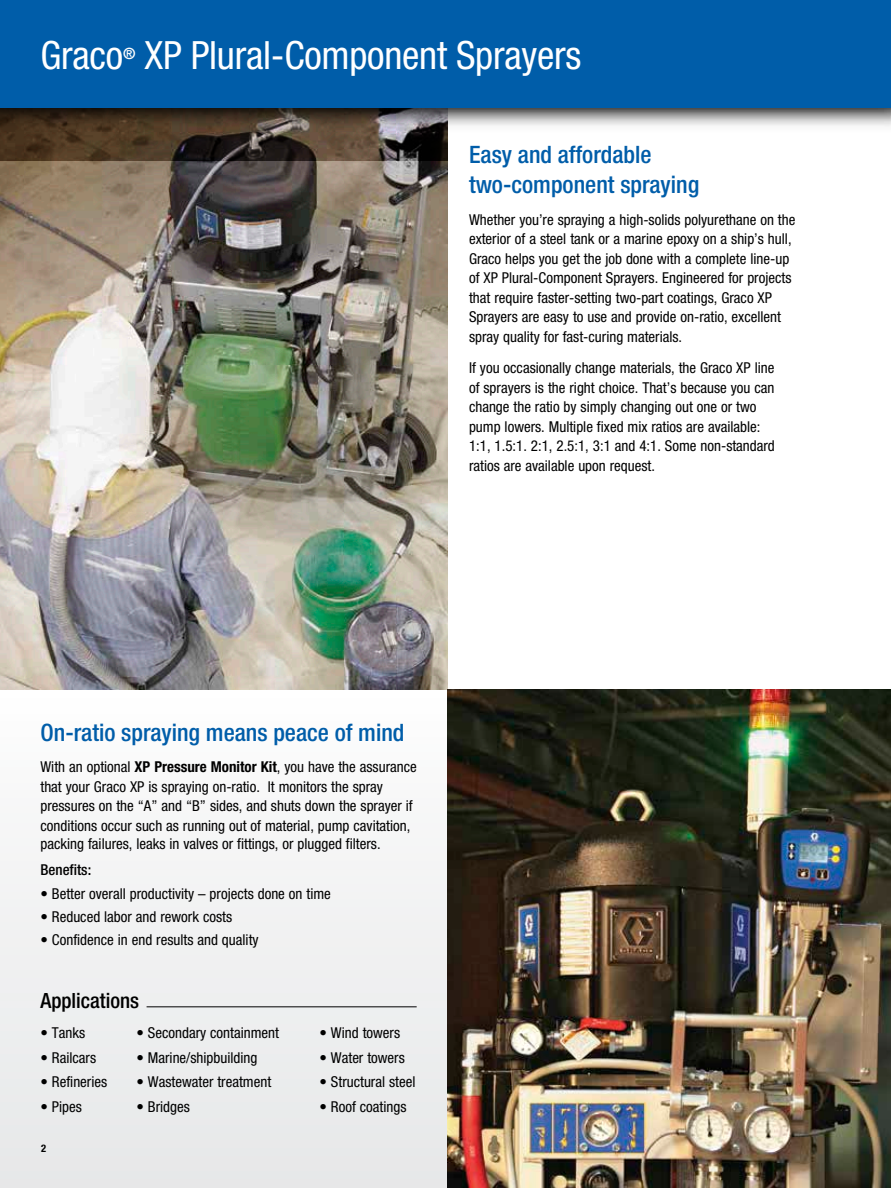
<style>
.page{position:relative;width:891px;height:1188px;background:#fff}
.page>*{position:absolute;margin:0;border:0;box-sizing:border-box;transform-origin:0 0}
.t1{font:condensed 39px "Helvetica Neue LT Std";letter-spacing:-.005em;color:#fff}
.t2{font:500 condensed 24px/30px "Helvetica Neue LT Std";color:#005da9}
.t3{font:500 condensed 21px "Helvetica Neue LT Std";color:#000}
.t4{font:500 condensed 15.6px "Helvetica Neue LT Std";color:#fff}
.t5{font:condensed 15px/19.5px "Helvetica Neue LT Std";color:#000}
.t6{font:500 condensed 15px "Helvetica Neue LT Std";color:#000}
.t7{font:700 condensed 10.5px "Helvetica Neue LT Std";color:#000}
.s1{font-weight:700}
</style>
<div class="page">
<div style="left:0;top:689px;width:469px;height:499px;background:#f1f1f1"></div>
<img style="left:0;top:160px;width:447px;height:529px">
<img style="left:447px;top:689px;width:444px;height:499px">
<img style="left:0;top:108px;width:891px;height:52px">
<div style="left:0;top:0;width:891px;height:108px;background:#005da9"></div>
<hr style="left:147px;top:1006px;width:270px;height:1px;background:#000">
<h1 class="t1" style="left:40px;top:32px;width:84px">Graco</h1>
<p class="t4" style="left:123px;top:44px;width:14px">®</p>
<h1 class="t1" style="left:145px;top:32px;width:438px">XP Plural-Component Sprayers</h1>
<h2 class="t2" style="left:469px;top:139px;width:232px">Easy and affordable two-component spraying</h2>
<p class="t5" style="left:469px;top:209px;width:328px">Whether you’re spraying a high-solids polyurethane on the exterior of a steel tank or a marine epoxy on a ship’s hull, Graco helps you get the job done with a complete line-up of XP Plural-Component Sprayers. Engineered for projects that require faster-setting two-part coatings, Graco XP Sprayers are easy to use and provide on-ratio, excellent spray quality for fast-curing materials.</p>
<p class="t5" style="left:469px;top:358px;width:307px">If you occasionally change materials, the Graco XP line of sprayers is the right choice. That’s because you can change the ratio by simply changing out one or two pump lowers. Multiple fixed mix ratios are available:<br>1:1, 1.5:1. 2:1, 2.5:1, 3:1 and 4:1. Some non-standard ratios are available upon request.</p>
<h2 class="t2" style="left:40px;top:717px;width:365px">On-ratio spraying means peace of mind</h2>
<p class="t5" style="left:40px;top:757px;width:378px">With an optional <span class="s1">XP Pressure Monitor Kit</span>, you have the assurance that your Graco XP is spraying on-ratio. It monitors the spray pressures on the “A” and “B” sides, and shuts down the sprayer if conditions occur such as running out of material, pump cavitation,</p>
<p class="t5" style="left:40px;top:834px;width:342px">packing failures, leaks in valves or fittings, or plugged filters.</p>
<p class="t6" style="left:40px;top:861px;width:52px">Benefits:</p>
<p class="t5" style="left:40px;top:883px;width:292px">• Better overall productivity – projects done on time</p>
<p class="t5" style="left:40px;top:907px;width:193px">• Reduced labor and rework costs</p>
<p class="t5" style="left:40px;top:930px;width:220px">• Confidence in end results and quality</p>
<h3 class="t3" style="left:40px;top:988px;width:100px">Applications</h3>
<p class="t5" style="left:40px;top:1022px;width:46px">• Tanks</p>
<p class="t5" style="left:136px;top:1022px;width:144px">• Secondary containment</p>
<p class="t5" style="left:320px;top:1022px;width:82px">• Wind towers</p>
<p class="t5" style="left:40px;top:1047px;width:57px">• Railcars</p>
<p class="t5" style="left:136px;top:1047px;width:122px">• Marine/shipbuilding</p>
<p class="t5" style="left:320px;top:1047px;width:87px">• Water towers</p>
<p class="t5" style="left:40px;top:1072px;width:68px">• Refineries</p>
<p class="t5" style="left:136px;top:1072px;width:136px">• Wastewater treatment</p>
<p class="t5" style="left:320px;top:1072px;width:97px">• Structural steel</p>
<p class="t5" style="left:40px;top:1097px;width:43px">• Pipes</p>
<p class="t5" style="left:136px;top:1097px;width:55px">• Bridges</p>
<p class="t5" style="left:320px;top:1097px;width:89px">• Roof coatings</p>
<p class="t7" style="left:41px;top:1142px;width:7px">2</p>
</div>
